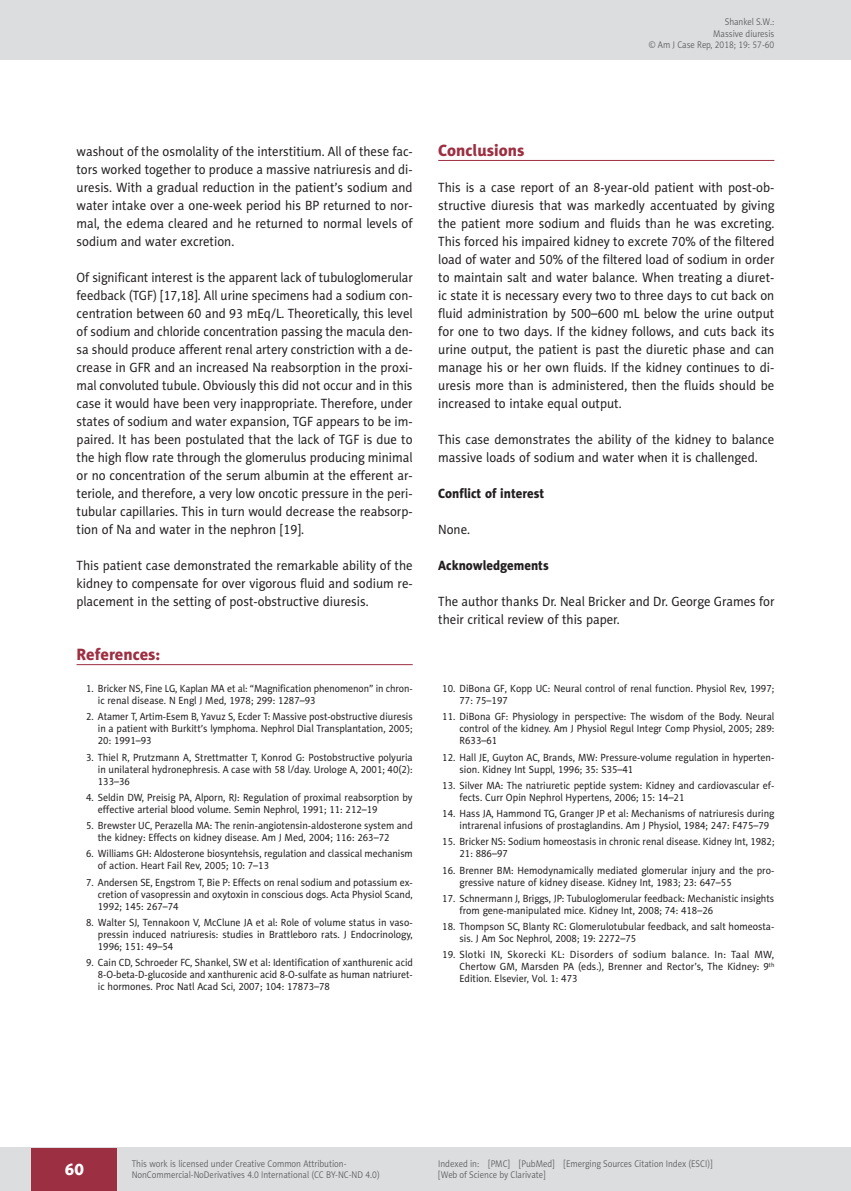
<style>
.page{position:relative;width:851px;height:1191px;background:#fff}
.page>*{position:absolute;margin:0;border:0;box-sizing:border-box;transform-origin:0 0}
.AJCR_Headline_1{font:16.5px "Naomi Sans EFN Heavy";color:#9d2f42}
.AJCR_Referencje_Tytu{font:16.5px "Naomi Sans EFN Heavy";color:#9d2f42}
.t1{font:16.5px "Naomi Sans EFN Heavy";color:#fff}
.AJCR_Body{font:13.5px/18px "Naomi Sans EFN";color:#231f20;text-align:justify;scale:.95 1}
.AJCR_Body-2{font:13.5px/18px "Naomi Sans EFN";color:#231f20;text-align:justify;scale:.94 1}
.AJCR_Headline_2{font:13.5px "Naomi Sans EFN Heavy";color:#231f20;scale:.95 1}
.AJCR_Referencje_punk{font:10.5px/12px "Naomi Sans EFN";color:#231f20;scale:.95 1}
.AJCR_Referencje_punk-2{font:10.5px/12px "Naomi Sans EFN";color:#231f20;text-align:justify;scale:.94 1}
.AJCR_Referencje_punk-3{font:10.5px/12px "Naomi Sans EFN";color:#231f20;text-align:justify}
.AJCR_Referencje_punk-4{font:10.5px/12px "Naomi Sans EFN";color:#231f20;scale:.93 1}
.t2{font:9.75px/11.2px "Naomi Sans EFN Light";color:#57585a;scale:.9 1}
</style>
<div class="page">
<hr style="left:438px;top:160px;width:336px;height:1px;background:#9d2f42">
<hr style="left:77px;top:664px;width:335px;height:1px;background:#9d2f42">
<div style="left:0;top:1148px;width:850px;height:43px;background:#dcdddf"></div>
<div style="left:32px;top:1147px;width:85px;height:43px;background:#9d2f42"></div>
<div style="left:0;top:0;width:850px;height:60px;background:#dcdddf"></div>
<p class="t2" style="left:648px;top:16px;width:141px;text-align:right">Shankel S.W.:<br>Massive diuresis<br>© Am J Case Rep, 2018; 19: 57-60</p>
<p class="AJCR_Body" style="left:77px;top:142px;width:355px">washout of the osmolality of the interstitium. All of these fac&shy;tors worked together to produce a massive natriuresis and di&shy;uresis. With a gradual reduction in the patient’s sodium and water intake over a one-week period his BP returned to nor&shy;mal, the edema cleared and he returned to normal levels of sodium and water excretion.</p>
<p class="AJCR_Body-2" style="left:77px;top:268px;width:359px">Of significant interest is the apparent lack of tubuloglomerular feedback (TGF) [17,18]. All urine specimens had a sodium con&shy;centration between 60 and 93 mEq/L. Theoretically, this level of sodium and chloride concentration passing the macula den&shy;sa should produce afferent renal artery constriction with a de&shy;crease in GFR and an increased Na reabsorption in the proxi&shy;mal convoluted tubule. Obviously this did not occur and in this case it would have been very inappropriate. Therefore, under states of sodium and water expansion, TGF appears to be im&shy;paired. It has been postulated that the lack of TGF is due to the high flow rate through the glomerulus producing minimal or no concentration of the serum albumin at the efferent ar&shy;teriole, and therefore, a very low oncotic pressure in the peri&shy;tubular capillaries. This in turn would decrease the reabsorp&shy;tion of Na and water in the nephron [19].</p>
<p class="AJCR_Body" style="left:77px;top:556px;width:355px">This patient case demonstrated the remarkable ability of the kidney to compensate for over vigorous fluid and sodium re&shy;placement in the setting of post-obstructive diuresis.</p>
<p class="AJCR_Referencje_Tytu" style="left:77px;top:644px;width:85px">References:</p>
<p class="AJCR_Referencje_punk-4" style="left:98px;top:682px;width:340px;text-indent:-12px">1. Bricker NS, Fine LG, Kaplan MA et al: “Magnification phenomenon” in chron&shy;ic renal disease. N Engl J Med, 1978; 299: 1287–93</p>
<p class="AJCR_Referencje_punk-2" style="left:98px;top:711px;width:336px;text-indent:-12px">2. Atamer T, Artim-Esem B, Yavuz S, Ecder T: Massive post-obstructive diuresis in a patient with Burkitt’s lymphoma. Nephrol Dial Transplantation, 2005; 20: 1991–93</p>
<p class="AJCR_Referencje_punk" style="left:98px;top:751px;width:333px;text-align:justify;text-indent:-12px">3. Thiel R, Prutzmann A, Strettmatter T, Konrod G: Postobstructive polyuria in unilateral hydronephresis. A case with 58 l/day. Urologe A, 2001; 40(2):<br>133–36</p>
<p class="AJCR_Referencje_punk" style="left:98px;top:791px;width:333px;text-indent:-12px">4. Seldin DW, Preisig PA, Alporn, RJ: Regulation of proximal reabsorption by effective arterial blood volume. Semin Nephrol, 1991; 11: 212–19</p>
<p class="AJCR_Referencje_punk" style="left:98px;top:819px;width:333px;text-indent:-12px">5. Brewster UC, Perazella MA: The renin-angiotensin-aldosterone system and the kidney: Effects on kidney disease. Am J Med, 2004; 116: 263–72</p>
<p class="AJCR_Referencje_punk-2" style="left:98px;top:848px;width:336px;text-indent:-12px">6. Williams GH: Aldosterone biosyntehsis, regulation and classical mechanism of action. Heart Fail Rev, 2005; 10: 7–13</p>
<p class="AJCR_Referencje_punk-2" style="left:98px;top:876px;width:336px;text-indent:-12px">7. Andersen SE, Engstrom T, Bie P: Effects on renal sodium and potassium ex&shy;cretion of vasopressin and oxytoxin in conscious dogs. Acta Physiol Scand, 1992; 145: 267–74</p>
<p class="AJCR_Referencje_punk" style="left:98px;top:916px;width:333px;text-align:justify;text-indent:-12px">8. Walter SJ, Tennakoon V, McClune JA et al: Role of volume status in vaso&shy;pressin induced natriuresis: studies in Brattleboro rats. J Endocrinology, 1996; 151: 49–54</p>
<p class="AJCR_Referencje_punk-2" style="left:98px;top:956px;width:336px;text-indent:-12px">9. Cain CD, Schroeder FC, Shankel, SW et al: Identification of xanthurenic acid 8-O-beta-D-glucoside and xanthurenic acid 8-O-sulfate as human natriuret&shy;ic hormones. Proc Natl Acad Sci, 2007; 104: 17873–78</p>
<p class="AJCR_Headline_1" style="left:438px;top:140px;width:88px">Conclusions</p>
<p class="AJCR_Body" style="left:438px;top:178px;width:355px">This is a case report of an 8-year-old patient with post-ob&shy;structive diuresis that was markedly accentuated by giving the patient more sodium and fluids than he was excreting.<br>This forced his impaired kidney to excrete 70% of the filtered load of water and 50% of the filtered load of sodium in order to maintain salt and water balance. When treating a diuret&shy;ic state it is necessary every two to three days to cut back on fluid administration by 500–600 mL below the urine output for one to two days. If the kidney follows, and cuts back its urine output, the patient is past the diuretic phase and can manage his or her own fluids. If the kidney continues to di&shy;uresis more than is administered, then the fluids should be increased to intake equal output.</p>
<p class="AJCR_Body" style="left:438px;top:430px;width:355px">This case demonstrates the ability of the kidney to balance massive loads of sodium and water when it is challenged.</p>
<p class="AJCR_Headline_2" style="left:438px;top:485px;width:113px">Conflict of interest</p>
<p class="AJCR_Body" style="left:438px;top:520px;width:35px">None.</p>
<p class="AJCR_Headline_2" style="left:438px;top:557px;width:118px">Acknowledgements</p>
<p class="AJCR_Body" style="left:438px;top:592px;width:355px">The author thanks Dr. Neal Bricker and Dr. George Grames for their critical review of this paper.</p>
<p class="AJCR_Referencje_punk" style="left:459px;top:682px;width:333px;text-indent:-17px">10. DiBona GF, Kopp UC: Neural control of renal function. Physiol Rev, 1997;<br>77: 75–197</p>
<p class="AJCR_Referencje_punk" style="left:459px;top:711px;width:333px;text-align:justify;text-indent:-17px">11. DiBona GF: Physiology in perspective: The wisdom of the Body. Neural control of the kidney. Am J Physiol Regul Integr Comp Physiol, 2005; 289:<br>R633–61</p>
<p class="AJCR_Referencje_punk" style="left:459px;top:751px;width:333px;text-indent:-17px">12. Hall JE, Guyton AC, Brands, MW: Pressure-volume regulation in hyperten&shy;sion. Kidney Int Suppl, 1996; 35: S35–41</p>
<p class="AJCR_Referencje_punk" style="left:459px;top:779px;width:333px;text-indent:-17px">13. Silver MA: The natriuretic peptide system: Kidney and cardiovascular ef&shy;fects. Curr Opin Nephrol Hypertens, 2006; 15: 14–21</p>
<p class="AJCR_Referencje_punk" style="left:459px;top:807px;width:333px;text-indent:-17px">14. Hass JA, Hammond TG, Granger JP et al: Mechanisms of natriuresis during intrarenal infusions of prostaglandins. Am J Physiol, 1984; 247: F475–79</p>
<p class="AJCR_Referencje_punk-2" style="left:459px;top:836px;width:336px;text-indent:-17px">15. Bricker NS: Sodium homeostasis in chronic renal disease. Kidney Int, 1982;<br>21: 886–97</p>
<p class="AJCR_Referencje_punk" style="left:459px;top:864px;width:333px;text-indent:-17px">16. Brenner BM: Hemodynamically mediated glomerular injury and the pro&shy;gressive nature of kidney disease. Kidney Int, 1983; 23: 647–55</p>
<p class="AJCR_Referencje_punk" style="left:459px;top:892px;width:333px;text-indent:-17px">17. Schnermann J, Briggs, JP: Tubuloglomerular feedback: Mechanistic insights from gene-manipulated mice. Kidney Int, 2008; 74: 418–26</p>
<p class="AJCR_Referencje_punk" style="left:459px;top:920px;width:333px;text-indent:-17px">18. Thompson SC, Blanty RC: Glomerulotubular feedback, and salt homeosta&shy;sis. J Am Soc Nephrol, 2008; 19: 2272–75</p>
<p class="AJCR_Referencje_punk-3" style="left:459px;top:949px;width:316px;text-indent:-17px">19. Slotki IN, Skorecki KL: Disorders of sodium balance. In: Taal MW, Chertow GM, Marsden PA (eds.), Brenner and Rector’s, The Kidney: 9<sup>th </sup>Edition. Elsevier, Vol. 1: 473</p>
<h1 class="t1" style="left:65px;top:1159px;width:21px">60</h1>
<p class="t2" style="left:132px;top:1158px;width:277px">This work is licensed under Creative Common Attribution-<br>NonCommercial-NoDerivatives 4.0 International (CC BY-NC-ND 4.0)</p>
<p class="t2" style="left:438px;top:1158px;width:306px">Indexed in: [PMC] [PubMed] [Emerging Sources Citation Index (ESCI)] [Web of Science by Clarivate]</p>
</div>
